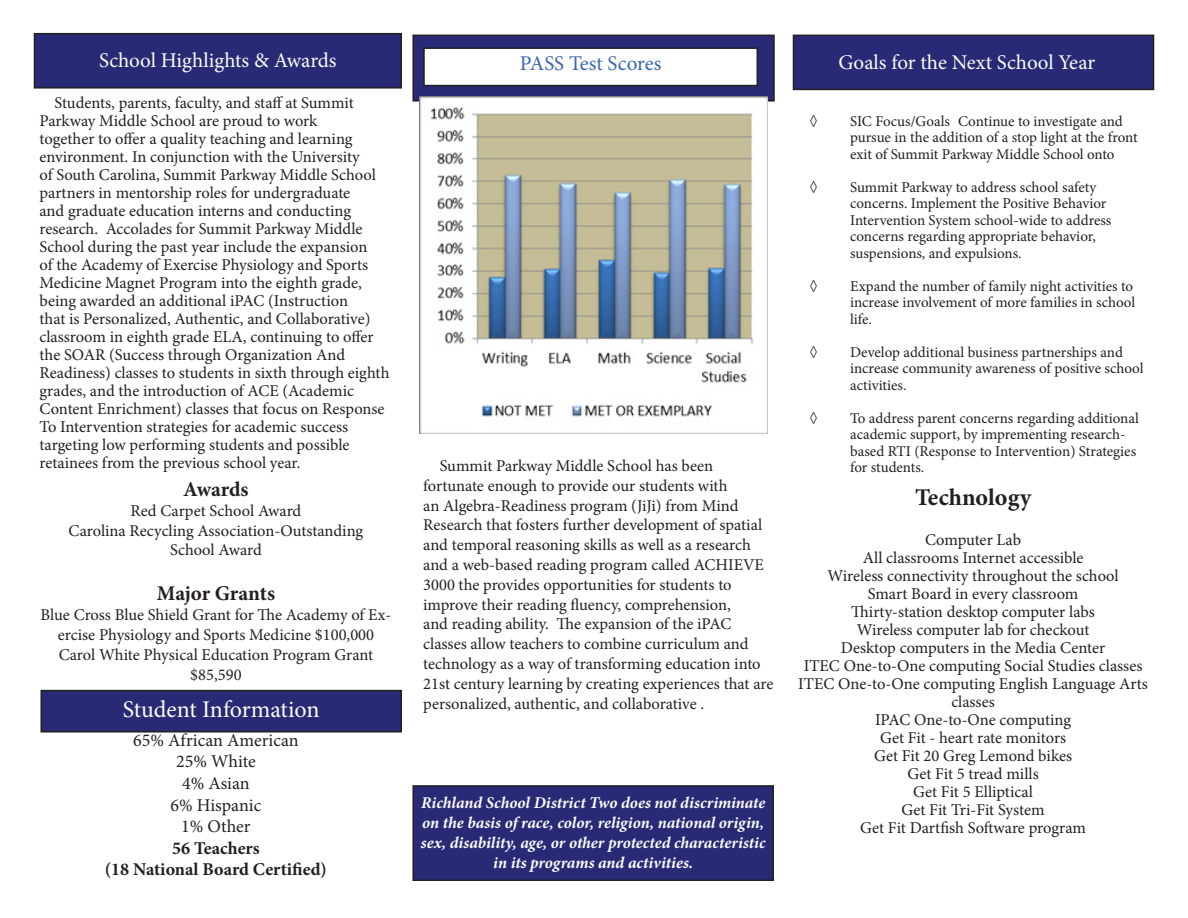
<style>
.page{position:relative;width:1188px;height:918px;background:#fff}
.page>*{position:absolute;margin:0;border:0;box-sizing:border-box;transform-origin:0 0}
.t1{font:24px "Minion Pro";letter-spacing:-.005em;color:#fbfdf8}
.t2{font:700 24px "Minion Pro";color:#231f20}
.t3{font:21px "Minion Pro";color:#fbfdf8}
.t4{font:700 21px "Minion Pro";letter-spacing:-.005em;color:#231f20}
.t5{font:21px "Minion Pro";letter-spacing:-.005em;color:#3c66b1}
.t6{font:18px "Minion Pro";color:#231f20}
.t7{font:700 18px "Minion Pro";color:#231f20}
.t8{font:16.5px/18px "Minion Pro";color:#231f20;text-align:center}
.t9{font:italic 700 16.5px/19.8px "Minion Pro";letter-spacing:-.005em;color:#fbfdfe;text-align:center}
.t10{font:15px/16.5px "Minion Pro";color:#231f20}
</style>
<div class="page">
<div style="left:413px;top:35px;width:361px;height:66px;background:#292a76"></div>
<div style="left:412px;top:35px;width:363px;height:67px;border:2px solid #231f20"></div>
<div style="left:424px;top:48px;width:333px;height:38px;background:#fff"></div>
<div style="left:423px;top:47px;width:335px;height:39px;border:2px solid #231f20"></div>
<div style="left:34px;top:34px;width:367px;height:54px;background:#292a76"></div>
<div style="left:34px;top:33px;width:368px;height:56px;border:2px solid #231f20"></div>
<div style="left:794px;top:35px;width:360px;height:54px;background:#292a76"></div>
<div style="left:793px;top:35px;width:361px;height:55px;border:2px solid #231f20"></div>
<div style="left:41px;top:691px;width:360px;height:41px;background:#292a76"></div>
<div style="left:40px;top:690px;width:362px;height:43px;border:2px solid #231f20"></div>
<div style="left:413px;top:786px;width:360px;height:94px;background:#292a76"></div>
<div style="left:412px;top:785px;width:362px;height:96px;border:2px solid #231f20"></div>
<img style="left:420px;top:97px;width:347px;height:336px">
<p class="t3" style="left:99px;top:46px;width:239px">School Highlights &amp; Awards</p>
<p class="t5" style="left:520px;top:49px;width:143px">PASS Test Scores</p>
<p class="t3" style="left:838px;top:48px;width:258px">Goals for the Next School Year</p>
<p class="t8" style="left:40px;top:94px;width:351px;text-align:left;text-indent:15px">Students, parents, faculty, and staff at Summit Parkway Middle School are proud to work<br>together to offer a quality teaching and learning environment. In conjunction with the University<br>of South Carolina, Summit Parkway Middle School partners in mentorship roles for undergraduate<br>and graduate education interns and conducting research. Accolades for Summit Parkway Middle School during the past year include the expansion<br>of the Academy of Exercise Physiology and Sports Medicine Magnet Program into the eighth grade, being awarded an additional iPAC (Instruction<br>that is Personalized, Authentic, and Collaborative) classroom in eighth grade ELA, continuing to offer the SOAR (Success through Organization And Readiness) classes to students in sixth through eighth grades, and the introduction of ACE (Academic Content Enrichment) classes that focus on Response To Intervention strategies for academic success targeting low performing students and possible retainees from the previous school year.</p>
<p class="t4" style="left:183px;top:474px;width:67px">Awards</p>
<p class="t8" style="left:131px;top:502px;width:172px">Red Carpet School Award</p>
<p class="t8" style="left:69px;top:521px;width:296px">Carolina Recycling Association-Outstanding</p>
<p class="t8" style="left:170px;top:541px;width:93px">School Award</p>
<p class="t4" style="left:157px;top:579px;width:120px">Major Grants</p>
<p class="t8" style="left:41px;top:605px;width:352px;line-height:19.8px">Blue Cross Blue Shield Grant for The Academy of Ex&shy;ercise Physiology and Sports Medicine $100,000</p>
<p class="t8" style="left:59px;top:645px;width:316px;line-height:19.8px">Carol White Physical Education Program Grant $85,590</p>
<p class="t1" style="left:123px;top:694px;width:198px">Student Information</p>
<p class="t6" style="left:133px;top:728px;width:167px">65% African American</p>
<p class="t6" style="left:176px;top:750px;width:81px">25% White</p>
<p class="t6" style="left:182px;top:771px;width:69px">4% Asian</p>
<p class="t6" style="left:171px;top:793px;width:92px">6% Hispanic</p>
<p class="t6" style="left:181px;top:814px;width:71px">1% Other</p>
<p class="t7" style="left:172px;top:835px;width:89px">56 Teachers</p>
<p class="t7" style="left:105px;top:857px;width:223px">(18 National Board Certified)</p>
<p class="t8" style="left:423px;top:456px;width:352px;line-height:19.8px;text-align:left;text-indent:16px">Summit Parkway Middle School has been fortunate enough to provide our students with<br>an Algebra-Readiness program (JiJi) from Mind Research that fosters further development of spatial and temporal reasoning skills as well as a research and a web-based reading program called ACHIEVE 3000 the provides opportunities for students to improve their reading fluency, comprehension,<br>and reading ability. The expansion of the iPAC classes allow teachers to combine curriculum and technology as a way of transforming education into 21st century learning by creating experiences that are personalized, authentic, and collaborative .</p>
<p class="t9" style="left:421px;top:793px;width:346px">Richland School District Two does not discriminate on the basis of race, color, religion, national origin, sex, disability, age, or other protected characteristic in its programs and activities.</p>
<p class="t10" style="left:810px;top:113px;width:10px">◊</p>
<p class="t10" style="left:850px;top:113px;width:289px">SIC Focus/Goals Continue to investigate and pursue in the addition of a stop light at the front exit of Summit Parkway Middle School onto</p>
<p class="t10" style="left:810px;top:179px;width:10px">◊</p>
<p class="t10" style="left:850px;top:179px;width:263px">Summit Parkway to address school safety concerns. Implement the Positive Behavior Intervention System school-wide to address concerns regarding appropriate behavior, suspensions, and expulsions.</p>
<p class="t10" style="left:810px;top:278px;width:10px">◊</p>
<p class="t10" style="left:850px;top:278px;width:287px">Expand the number of family night activities to increase involvement of more families in school life.</p>
<p class="t10" style="left:810px;top:344px;width:10px">◊</p>
<p class="t10" style="left:850px;top:344px;width:295px">Develop additional business partnerships and increase community awareness of positive school activities.</p>
<p class="t10" style="left:810px;top:410px;width:10px">◊</p>
<p class="t10" style="left:850px;top:410px;width:290px">To address parent concerns regarding additional academic support, by imprementing research&shy;based RTI (Response to Intervention) Strategies for students.</p>
<p class="t2" style="left:915px;top:480px;width:118px">Technology</p>
<p class="t8" style="left:925px;top:530px;width:98px">Computer Lab</p>
<p class="t8" style="left:863px;top:548px;width:222px">All classrooms Internet accessible</p>
<p class="t8" style="left:828px;top:566px;width:293px">Wireless connectivity throughout the school</p>
<p class="t8" style="left:868px;top:584px;width:212px">Smart Board in every classroom</p>
<p class="t8" style="left:851px;top:602px;width:245px">Thirty-station desktop computer labs</p>
<p class="t8" style="left:857px;top:620px;width:234px">Wireless computer lab for checkout</p>
<p class="t8" style="left:841px;top:638px;width:266px">Desktop computers in the Media Center</p>
<p class="t8" style="left:804px;top:656px;width:340px">ITEC One-to-One computing Social Studies classes</p>
<p class="t8" style="left:798px;top:674px;width:351px">ITEC One-to-One computing English Language Arts classes</p>
<p class="t8" style="left:875px;top:710px;width:198px">IPAC One-to-One computing</p>
<p class="t8" style="left:880px;top:728px;width:187px">Get Fit - heart rate monitors</p>
<p class="t8" style="left:874px;top:746px;width:199px">Get Fit 20 Greg Lemond bikes</p>
<p class="t8" style="left:907px;top:764px;width:133px">Get Fit 5 tread mills</p>
<p class="t8" style="left:913px;top:782px;width:121px">Get Fit 5 Elliptical</p>
<p class="t8" style="left:902px;top:800px;width:145px">Get Fit Tri-Fit System</p>
<p class="t8" style="left:860px;top:818px;width:227px">Get Fit Dartfish Software program</p>
</div>
